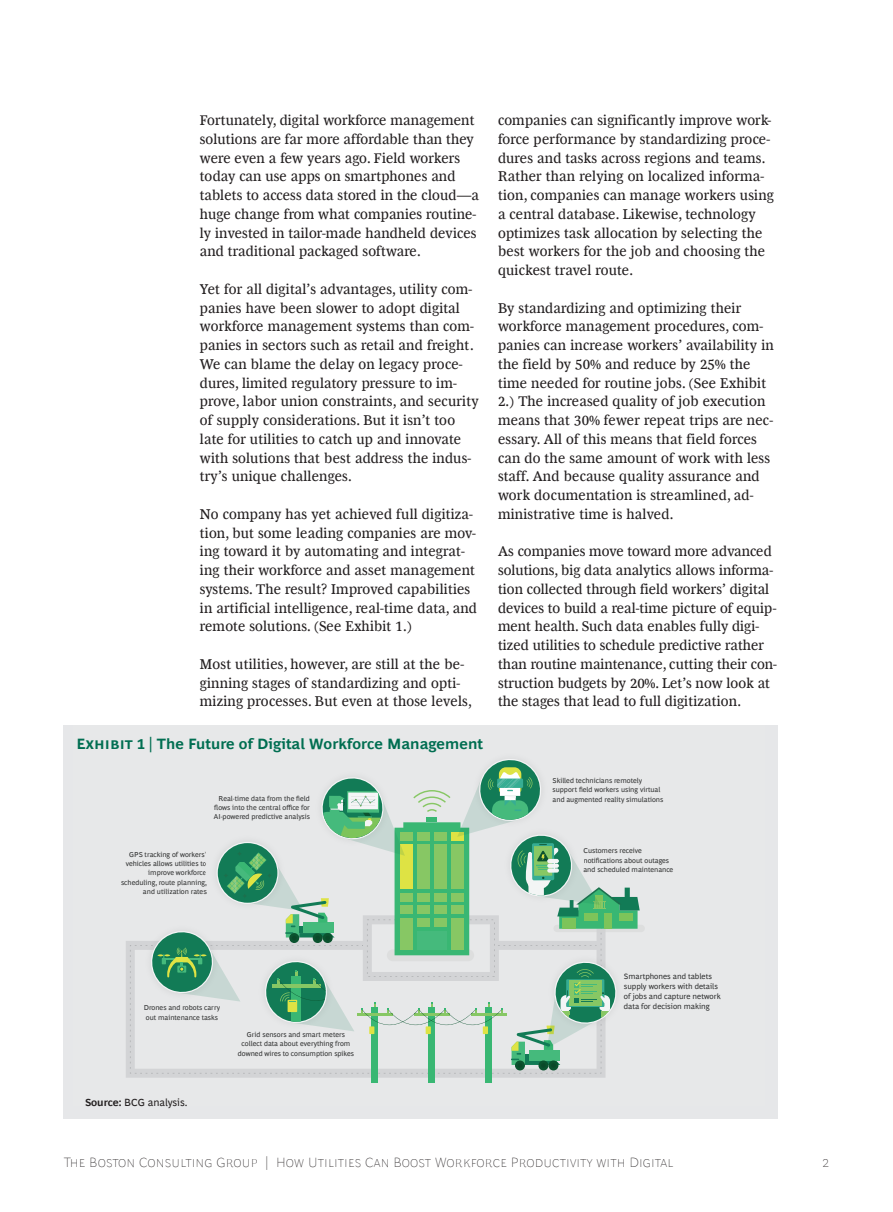
<style>
.page{position:relative;width:893px;height:1212px;background:#fff}
.page>*{position:absolute;margin:0;border:0;box-sizing:border-box;transform-origin:0 0}
.Exhibit_Title{font:700 15px "Henderson BCG Sans";letter-spacing:.005em;color:#006e51}
.Body_Copy{font:14.25px/18.8px "Henderson BCG Serif";letter-spacing:.015em;color:#231f20}
.t1{font:100 13.5px "Henderson BCG Sans";letter-spacing:.01em;color:#231f20}
.Exhibit_footer{font:10.5px "Henderson BCG Sans";color:#231f20}
.t2{font:7.95px/10.1px "Henderson BCG Sans";color:#313232}
.t3{font:7.2px/9.3px "Henderson BCG Sans";color:#313232}
.s1{font-weight:700}
</style>
<div class="page">
<div style="left:64px;top:725px;width:714px;height:394px;background:#e6e7e9"></div>
<div style="left:126px;top:941px;width:480px;height:137px;background:#d3d4d6"></div>
<div style="left:372px;top:1007px;width:6px;height:76px;background:#39b773"></div>
<div style="left:429px;top:1007px;width:6px;height:76px;background:#39b773"></div>
<div style="left:485px;top:1007px;width:7px;height:76px;background:#39b773"></div>
<div style="left:553px;top:925px;width:92px;height:7px;background:#dddede;border-radius:4px"></div>
<svg style="left:130px;top:759px;width:510px;height:315px"></svg>
<p class="Body_Copy" style="left:200px;top:110px;width:281px">Fortunately, digital workforce management solutions are far more affordable than they were even a few years ago. Field workers today can use apps on smartphones and tablets to access data stored in the cloud—a huge change from what companies routine&shy;ly invested in tailor-made handheld devices and traditional packaged software.</p>
<p class="Body_Copy" style="left:200px;top:278px;width:280px">Yet for all digital’s advantages, utility com&shy;panies have been slower to adopt digital workforce management systems than com&shy;panies in sectors such as retail and freight.<br>We can blame the delay on legacy proce&shy;dures, limited regulatory pressure to im&shy;prove, labor union constraints, and security of supply considerations. But it isn’t too late for utilities to catch up and innovate with solutions that best address the indus&shy;try’s unique challenges.</p>
<p class="Body_Copy" style="left:200px;top:503px;width:279px">No company has yet achieved full digitiza&shy;tion, but some leading companies are mov&shy;ing toward it by automating and integrat&shy;ing their workforce and asset management systems. The result? Improved capabilities in artificial intelligence, real-time data, and remote solutions. (See Exhibit 1.)</p>
<p class="Body_Copy" style="left:200px;top:653px;width:273px">Most utilities, however, are still at the be&shy;ginning stages of standardizing and opti&shy;mizing processes. But even at those levels,</p>
<p class="Exhibit_Title" style="left:77px;top:733px;width:408px">Exhibit 1 | The Future of Digital Workforce Management</p>
<p class="t3" style="left:214px;top:793px;width:97px;text-align:justify;text-indent:5px">Real-time data from the field flows into the central office for AI-powered predictive analysis</p>
<p class="t3" style="left:121px;top:849px;width:87px;text-align:right">GPS tracking of workers’ vehicles allows utilities to improve workforce scheduling, route planning, and utilization rates</p>
<p class="Body_Copy" style="left:498px;top:110px;width:277px">companies can significantly improve work&shy;force performance by standardizing proce&shy;dures and tasks across regions and teams.<br>Rather than relying on localized informa&shy;tion, companies can manage workers using a central database. Likewise, technology optimizes task allocation by selecting the best workers for the job and choosing the quickest travel route.</p>
<p class="Body_Copy" style="left:498px;top:297px;width:277px">By standardizing and optimizing their workforce management procedures, com&shy;panies can increase workers’ availability in the field by 50% and reduce by 25% the time needed for routine jobs. (See Exhibit 2.) The increased quality of job execution means that 30% fewer repeat trips are nec&shy;essary. All of this means that field forces can do the same amount of work with less staff. And because quality assurance and work documentation is streamlined, ad&shy;ministrative time is halved.</p>
<p class="Body_Copy" style="left:498px;top:541px;width:280px">As companies move toward more advanced solutions, big data analytics allows informa&shy;tion collected through field workers’ digital devices to build a real-time picture of equip&shy;ment health. Such data enables fully digi&shy;tized utilities to schedule predictive rather than routine maintenance, cutting their con&shy;struction budgets by 20%. Let’s now look at the stages that lead to full digitization.</p>
<p class="t3" style="left:553px;top:775px;width:112px">Skilled technicians remotely support field workers using virtual and augmented reality simulations</p>
<p class="t3" style="left:583px;top:845px;width:91px">Customers receive notifications about outages and scheduled maintenance</p>
<p class="t3" style="left:144px;top:1003px;width:78px">Drones and robots carry out maintenance tasks</p>
<p class="Exhibit_footer" style="left:85px;top:1095px;width:104px"><span class="s1">Source:</span> BCG analysis.</p>
<p class="t3" style="left:238px;top:1029px;width:118px;text-align:center">Grid sensors and smart meters collect data about everything from downed wires to consumption spikes</p>
<p class="t2" style="left:624px;top:970px;width:98px">Smartphones and tablets supply workers with details of jobs and capture network data for decision making</p>
<p class="t1" style="left:64px;top:1152px;width:611px">The Boston Consulting Group | How Utilities Can Boost Workforce Productivity with Digital</p>
<p class="t1" style="left:822px;top:1152px;width:9px">2</p>
</div>
